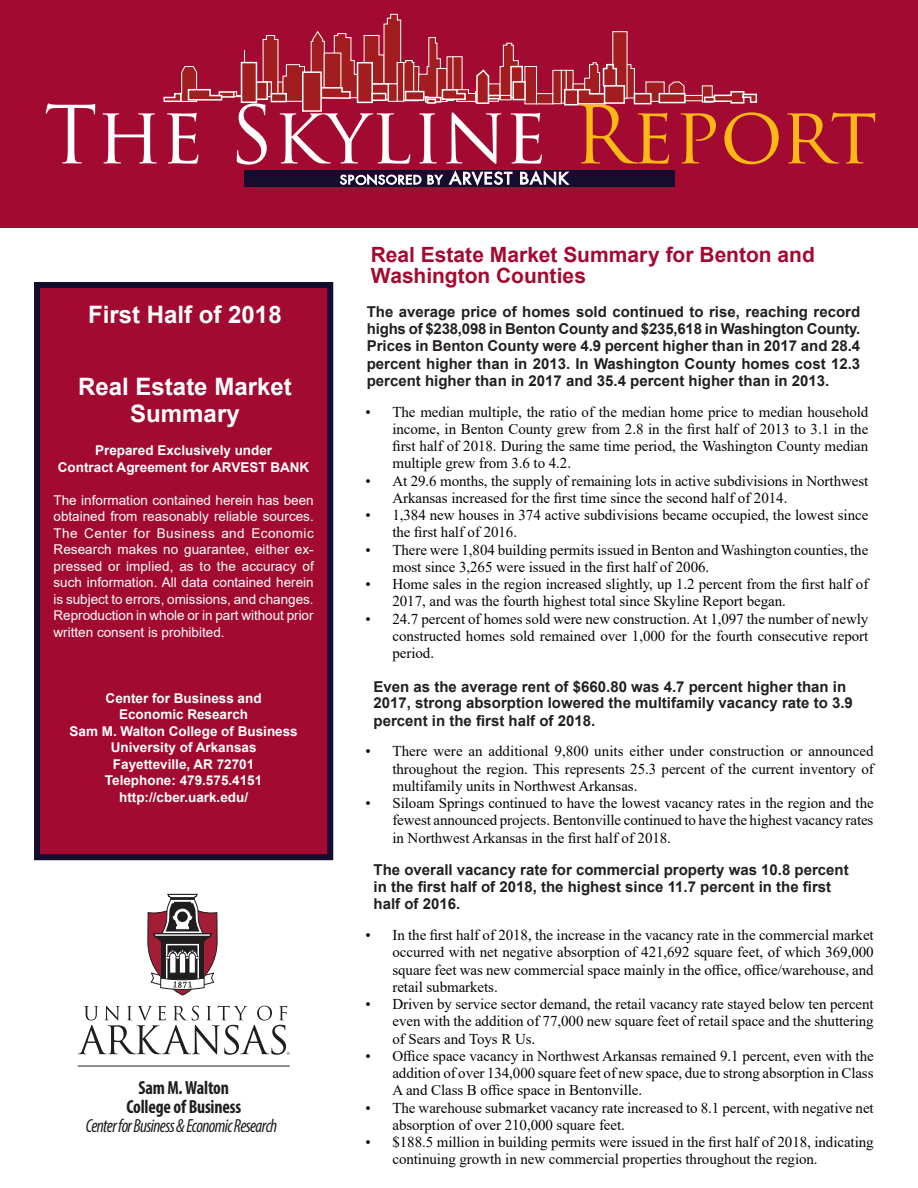
<style>
.page{position:relative;width:918px;height:1188px;background:#fff}
.page>*{position:absolute;margin:0;border:0;box-sizing:border-box;transform-origin:0 0}
.t1{font:78px "Trajan Pro";color:#fff}
.t2{font:700 24px/27px "Arial";color:#fff;text-align:center}
.t3{font:700 21px/21px "Arial";color:#a30a32}
.t4{font:italic condensed 19.05px "Myriad Pro";letter-spacing:-.035em;color:#201d1e;scale:.94 1}
.t5{font:700 condensed 19.05px/19px "Myriad Pro";letter-spacing:-.01em;color:#201d1e;text-align:center;scale:.94 1}
.t6{font:15px/17.2px "Times New Roman";letter-spacing:-.005em;color:#040503;text-align:justify}
.t7{font:700 15px/17.2px "Arial";color:#231f20}
.t8{font:13.5px/16.5px "Arial";color:#fff;text-align:justify}
.t9{font:700 13.5px/16.5px "Arial";color:#fff;text-align:center}
.s1{color:#fcb814}
</style>
<div class="page">
<div style="left:0;top:0;width:918px;height:228px;background:#a30a32"></div>
<div style="left:37px;top:285px;width:293px;height:572px;background:#a30a32"></div>
<div style="left:34px;top:282px;width:299px;height:578px;border:6px solid #140d2e"></div>
<svg style="left:234px;top:91px;width:7px;height:6px"></svg>
<svg style="left:263px;top:35px;width:42px;height:67px"></svg>
<div style="left:487px;top:84px;width:13px;height:11px;background:#a21d20"></div>
<div style="left:500px;top:95px;width:11px;height:5px;background:#a21d20"></div>
<svg style="left:500px;top:43px;width:18px;height:53px"></svg>
<div style="left:525px;top:67px;width:12px;height:37px;background:#a21d20"></div>
<div style="left:525px;top:66px;width:12px;height:38px;border:1px solid #fff"></div>
<div style="left:536px;top:94px;width:17px;height:10px;background:#a21d20"></div>
<div style="left:536px;top:94px;width:17px;height:10px;border:1px solid #fff"></div>
<div style="left:553px;top:70px;width:8px;height:34px;background:#a21d20"></div>
<div style="left:561px;top:70px;width:5px;height:33px;background:#a21d20"></div>
<div style="left:561px;top:70px;width:5px;height:33px;border:1px solid #fff"></div>
<div style="left:566px;top:70px;width:7px;height:34px;background:#a21d20"></div>
<div style="left:566px;top:70px;width:7px;height:34px;border:1px solid #fff"></div>
<div style="left:573px;top:84px;width:12px;height:11px;background:#a21d20"></div>
<div style="left:613px;top:32px;width:14px;height:66px;background:#a21d20"></div>
<div style="left:646px;top:82px;width:18px;height:19px;background:#a21d20"></div>
<svg style="left:669px;top:82px;width:15px;height:11px"></svg>
<div style="left:685px;top:95px;width:21px;height:6px;background:#a21d20"></div>
<div style="left:685px;top:95px;width:21px;height:6px;border:1px solid #fff"></div>
<div style="left:702px;top:86px;width:10px;height:16px;background:#a21d20"></div>
<div style="left:702px;top:86px;width:10px;height:16px;border:1px solid #fff"></div>
<div style="left:219px;top:92px;width:15px;height:5px;background:#a21d20"></div>
<div style="left:219px;top:91px;width:15px;height:7px;border:2px solid #fff"></div>
<div style="left:256px;top:82px;width:11px;height:17px;background:#a21d20"></div>
<div style="left:256px;top:81px;width:12px;height:19px;border:2px solid #fff"></div>
<svg style="left:311px;top:31px;width:46px;height:69px"></svg>
<div style="left:488px;top:95px;width:13px;height:4px;border:2px solid #fff"></div>
<div style="left:511px;top:67px;width:11px;height:31px;background:#a21d20"></div>
<div style="left:510px;top:66px;width:13px;height:32px;border:2px solid #fff"></div>
<div style="left:659px;top:94px;width:26px;height:9px;background:#a21d20"></div>
<div style="left:659px;top:93px;width:27px;height:10px;border:2px solid #fff"></div>
<svg style="left:244px;top:50px;width:1px;height:12px"></svg>
<svg style="left:163px;top:66px;width:60px;height:37px"></svg>
<div style="left:242px;top:63px;width:14px;height:39px;background:#a21d20"></div>
<div style="left:241px;top:62px;width:16px;height:41px;border:2px solid #fff"></div>
<div style="left:271px;top:94px;width:15px;height:8px;background:#a21d20"></div>
<div style="left:271px;top:93px;width:16px;height:9px;border:2px solid #fff"></div>
<div style="left:303px;top:72px;width:18px;height:39px;background:#a21d20"></div>
<div style="left:302px;top:71px;width:20px;height:41px;border:2px solid #fff"></div>
<div style="left:358px;top:63px;width:14px;height:39px;background:#a21d20"></div>
<div style="left:357px;top:62px;width:16px;height:41px;border:2px solid #fff"></div>
<svg style="left:364px;top:14px;width:126px;height:90px"></svg>
<div style="left:513px;top:82px;width:12px;height:18px;background:#a21d20"></div>
<div style="left:512px;top:81px;width:14px;height:19px;border:2px solid #fff"></div>
<div style="left:565px;top:90px;width:13px;height:15px;background:#a21d20"></div>
<div style="left:564px;top:89px;width:15px;height:16px;border:2px solid #fff"></div>
<svg style="left:576px;top:62px;width:59px;height:43px"></svg>
<div style="left:605px;top:86px;width:19px;height:17px;background:#a21d20"></div>
<div style="left:604px;top:85px;width:21px;height:19px;border:2px solid #fff"></div>
<div style="left:634px;top:94px;width:17px;height:10px;background:#a21d20"></div>
<div style="left:634px;top:93px;width:18px;height:11px;border:2px solid #fff"></div>
<div style="left:704px;top:97px;width:11px;height:5px;border:2px solid #fff"></div>
<svg style="left:713px;top:91px;width:44px;height:13px"></svg>
<div style="left:244px;top:170px;width:431px;height:17px;background:#140d2e"></div>
<svg style="left:427px;top:175px;width:16px;height:10px"></svg>
<svg style="left:449px;top:171px;width:63px;height:15px"></svg>
<svg style="left:520px;top:171px;width:49px;height:15px"></svg>
<svg style="left:340px;top:174px;width:81px;height:11px"></svg>
<svg style="left:147px;top:894px;width:70px;height:102px"></svg>
<svg style="left:78px;top:1006px;width:212px;height:49px"></svg>
<hr style="left:78px;top:1066px;width:212px;height:1px;background:#201d1e">
<h1 class="t1" style="left:44px;top:85px;width:835px">The Skyline <span class="s1">Report</span></h1>
<h2 class="t2" style="left:88px;top:302px;width:195px">First Half of 2018</h2>
<h2 class="t2" style="left:78px;top:374px;width:215px">Real Estate Market<br>Summary</h2>
<p class="t9" style="left:58px;top:442px;width:253px">Prepared Exclusively under<br>Contract Agreement for ARVEST BANK</p>
<p class="t8" style="left:54px;top:492px;width:262px">The information contained herein has been obtained from reasonably reliable sources.<br>The Center for Business and Economic Research makes no guarantee, either ex&shy;pressed or implied, as to the accuracy of such information. All data contained herein is subject to errors, omissions, and changes.<br>Reproduction in whole or in part without prior written consent is prohibited.</p>
<p class="t9" style="left:70px;top:690px;width:230px">Center for Business and<br>Economic Research<br>Sam M. Walton College of Business<br>University of Arkansas<br>Fayetteville, AR 72701<br>Telephone: 479.575.4151 http://cber.uark.edu/</p>
<p class="t5" style="left:126px;top:1077px;width:124px">Sam M.Walton<br>College of Business</p>
<p class="t4" style="left:86px;top:1114px;width:205px">Center for Business &amp; Economic Research</p>
<h3 class="t3" style="left:371px;top:245px;width:445px">Real Estate Market Summary for Benton and<br>Washington Counties</h3>
<p class="t7" style="left:367px;top:303px;width:495px;text-align:justify">The average price of homes sold continued to rise, reaching record highs of $238,098 in Benton County and $235,618 in Washington County.<br>Prices in Benton County were 4.9 percent higher than in 2017 and 28.4 percent higher than in 2013. In Washington County homes cost 12.3 percent higher than in 2017 and 35.4 percent higher than in 2013.</p>
<p class="t6" style="left:392px;top:402px;width:477px;text-indent:-27px">• The median multiple, the ratio of the median home price to median household income, in Benton County grew from 2.8 in the first half of 2013 to 3.1 in the first half of 2018. During the same time period, the Washington County median multiple grew from 3.6 to 4.2.</p>
<p class="t6" style="left:392px;top:471px;width:477px;text-indent:-27px">• At 29.6 months, the supply of remaining lots in active subdivisions in Northwest<br>Arkansas increased for the first time since the second half of 2014.</p>
<p class="t6" style="left:392px;top:506px;width:477px;text-indent:-27px">• 1,384 new houses in 374 active subdivisions became occupied, the lowest since the first half of 2016.</p>
<p class="t6" style="left:392px;top:540px;width:477px;text-indent:-27px">• There were 1,804 building permits issued in Benton and Washington counties, the most since 3,265 were issued in the first half of 2006.</p>
<p class="t6" style="left:392px;top:575px;width:477px;text-indent:-27px">• Home sales in the region increased slightly, up 1.2 percent from the first half of<br>2017, and was the fourth highest total since Skyline Report began.</p>
<p class="t6" style="left:392px;top:609px;width:477px;text-indent:-27px">• 24.7 percent of homes sold were new construction. At 1,097 the number of newly constructed homes sold remained over 1,000 for the fourth consecutive report period.</p>
<p class="t7" style="left:374px;top:678px;width:481px;line-height:16.8px">Even as the average rent of $660.80 was 4.7 percent higher than in<br>2017, strong absorption lowered the multifamily vacancy rate to 3.9 percent in the first half of 2018.</p>
<p class="t6" style="left:392px;top:742px;width:483px;text-indent:-27px">• There were an additional 9,800 units either under construction or announced throughout the region. This represents 25.3 percent of the current inventory of multifamily units in Northwest Arkansas.</p>
<p class="t6" style="left:392px;top:794px;width:483px;text-indent:-27px">• Siloam Springs continued to have the lowest vacancy rates in the region and the fewest announced projects. Bentonville continued to have the highest vacancy rates in Northwest Arkansas in the first half of 2018.</p>
<p class="t7" style="left:374px;top:861px;width:477px">The overall vacancy rate for commercial property was 10.8 percent in the first half of 2018, the highest since 11.7 percent in the first half of 2016.</p>
<p class="t6" style="left:392px;top:926px;width:483px;text-indent:-27px">• In the first half of 2018, the increase in the vacancy rate in the commercial market occurred with net negative absorption of 421,692 square feet, of which 369,000 square feet was new commercial space mainly in the office, office/warehouse, and retail submarkets.</p>
<p class="t6" style="left:392px;top:995px;width:483px;text-indent:-27px">• Driven by service sector demand, the retail vacancy rate stayed below ten percent even with the addition of 77,000 new square feet of retail space and the shuttering of Sears and Toys R Us.</p>
<p class="t6" style="left:392px;top:1047px;width:483px;text-indent:-27px">• Office space vacancy in Northwest Arkansas remained 9.1 percent, even with the addition of over 134,000 square feet of new space, due to strong absorption in Class A and Class B office space in Bentonville.</p>
<p class="t6" style="left:392px;top:1098px;width:483px;text-indent:-27px">• The warehouse submarket vacancy rate increased to 8.1 percent, with negative net absorption of over 210,000 square feet.</p>
<p class="t6" style="left:392px;top:1133px;width:483px;text-indent:-27px">• $188.5 million in building permits were issued in the first half of 2018, indicating continuing growth in new commercial properties throughout the region.</p>
</div>
